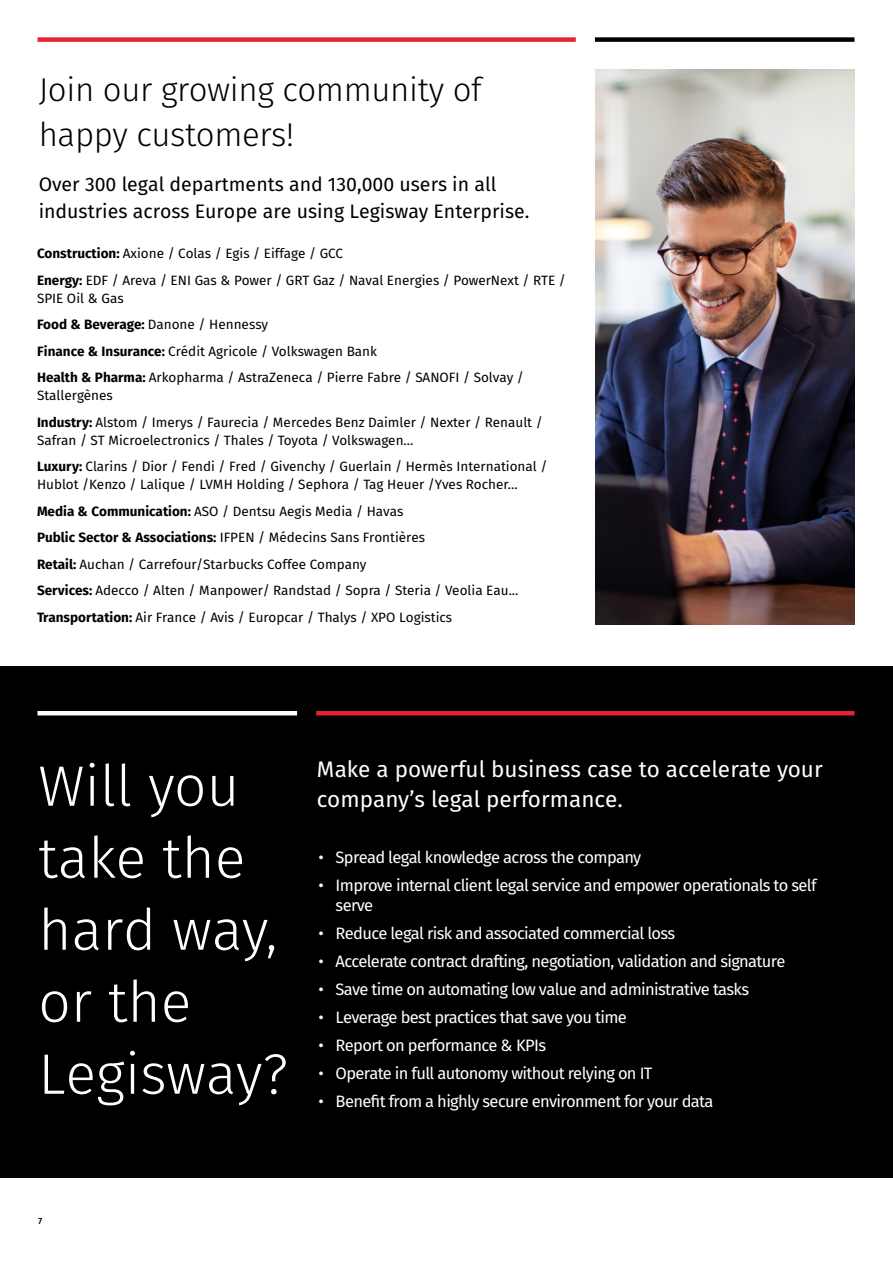
<style>
.page{position:relative;width:893px;height:1263px;background:#fff}
.page>*{position:absolute;margin:0;border:0;box-sizing:border-box;transform-origin:0 0}
.t1{font:300 57px/72px "Fira Sans";color:#fff}
.t2{font:300 33px/45px "Fira Sans";letter-spacing:-.01em;color:#000}
.t3{font:22.5px/30px "Fira Sans";color:#fff}
.t4{font:19.5px/27px "Fira Sans";color:#000}
.t5{font:16.5px/19.5px "Fira Sans";letter-spacing:-.04em;color:#fff}
.t6{font:13.5px/26.5px "Fira Sans";color:#000}
.t7{font:500 9px "Fira Sans";color:#000}
.s1{font-weight:700}
</style>
<div class="page">
<div style="left:0;top:666px;width:893px;height:512px;background:#000"></div>
<img style="left:595px;top:70px;width:260px;height:554px">
<div style="left:37px;top:37px;width:539px;height:5px;background:#e62330"></div>
<hr style="left:316px;top:711px;width:538px;height:4px;background:#e62330">
<div style="left:595px;top:37px;width:259px;height:5px;background:#000"></div>
<hr style="left:37px;top:711px;width:260px;height:4px;background:#fff">
<h2 class="t2" style="left:39px;top:67px;width:445px">Join our growing community of happy customers!</h2>
<h3 class="t4" style="left:39px;top:170px;width:492px">Over 300 legal departments and 130,000 users in all industries across Europe are using Legisway Enterprise.</h3>
<p class="t6" style="left:37px;top:240px;width:530px"><span class="s1">Construction:</span> Axione / Colas / Egis / Eiffage / GCC<br><span class="s1">Energy:</span> EDF / Areva / ENI Gas &amp; Power / GRT Gaz / Naval Energies / PowerNext / RTE /</p>
<p class="t6" style="left:37px;top:284px;width:488px">SPIE Oil &amp; Gas<br><span class="s1">Food &amp; Beverage:</span> Danone / Hennessy<br><span class="s1">Finance &amp; Insurance:</span> Crédit Agricole / Volkswagen Bank<br><span class="s1">Health &amp; Pharma:</span> Arkopharma / AstraZeneca / Pierre Fabre / SANOFI / Solvay /</p>
<p class="t6" style="left:37px;top:382px;width:507px">Stallergènes<br><span class="s1">Industry:</span> Alstom / Imerys / Faurecia / Mercedes Benz Daimler / Nexter / Renault /</p>
<p class="t6" style="left:37px;top:426px;width:512px">Safran / ST Microelectronics / Thales / Toyota / Volkswagen...<br><span class="s1">Luxury:</span> Clarins / Dior / Fendi / Fred / Givenchy / Guerlain / Hermès International /</p>
<p class="t6" style="left:37px;top:471px;width:483px">Hublot /Kenzo / Lalique / LVMH Holding / Sephora / Tag Heuer /Yves Rocher...<br><span class="s1">Media &amp; Communication:</span> ASO / Dentsu Aegis Media / Havas<br><span class="s1">Public Sector &amp; Associations:</span> IFPEN / Médecins Sans Frontières<br><span class="s1">Retail:</span> Auchan / Carrefour/Starbucks Coffee Company<br><span class="s1">Services:</span> Adecco / Alten / Manpower/ Randstad / Sopra / Steria / Veolia Eau...<br><span class="s1">Transportation:</span> Air France / Avis / Europcar / Thalys / XPO Logistics</p>
<h1 class="t1" style="left:38px;top:749px;width:251px">Will you take the hard way, or the<br>Legisway?</h1>
<h3 class="t3" style="left:317px;top:753px;width:507px">Make a powerful business case to accelerate your company’s legal performance.</h3>
<p class="t5" style="left:319px;top:847px;width:324px">• Spread legal knowledge across the company</p>
<p class="t5" style="left:336px;top:875px;width:482px;text-indent:-17px">• Improve internal client legal service and empower operationals to self serve</p>
<p class="t5" style="left:319px;top:923px;width:358px">• Reduce legal risk and associated commercial loss</p>
<p class="t5" style="left:319px;top:951px;width:468px">• Accelerate contract drafting, negotiation, validation and signature</p>
<p class="t5" style="left:319px;top:979px;width:432px">• Save time on automating low value and administrative tasks</p>
<p class="t5" style="left:319px;top:1007px;width:310px">• Leverage best practices that save you time</p>
<p class="t5" style="left:319px;top:1035px;width:229px">• Report on performance &amp; KPIs</p>
<p class="t5" style="left:319px;top:1063px;width:335px">• Operate in full autonomy without relying on IT</p>
<p class="t5" style="left:319px;top:1091px;width:396px">• Benefit from a highly secure environment for your data</p>
<p class="t7" style="left:38px;top:1214px;width:6px">7</p>
</div>
